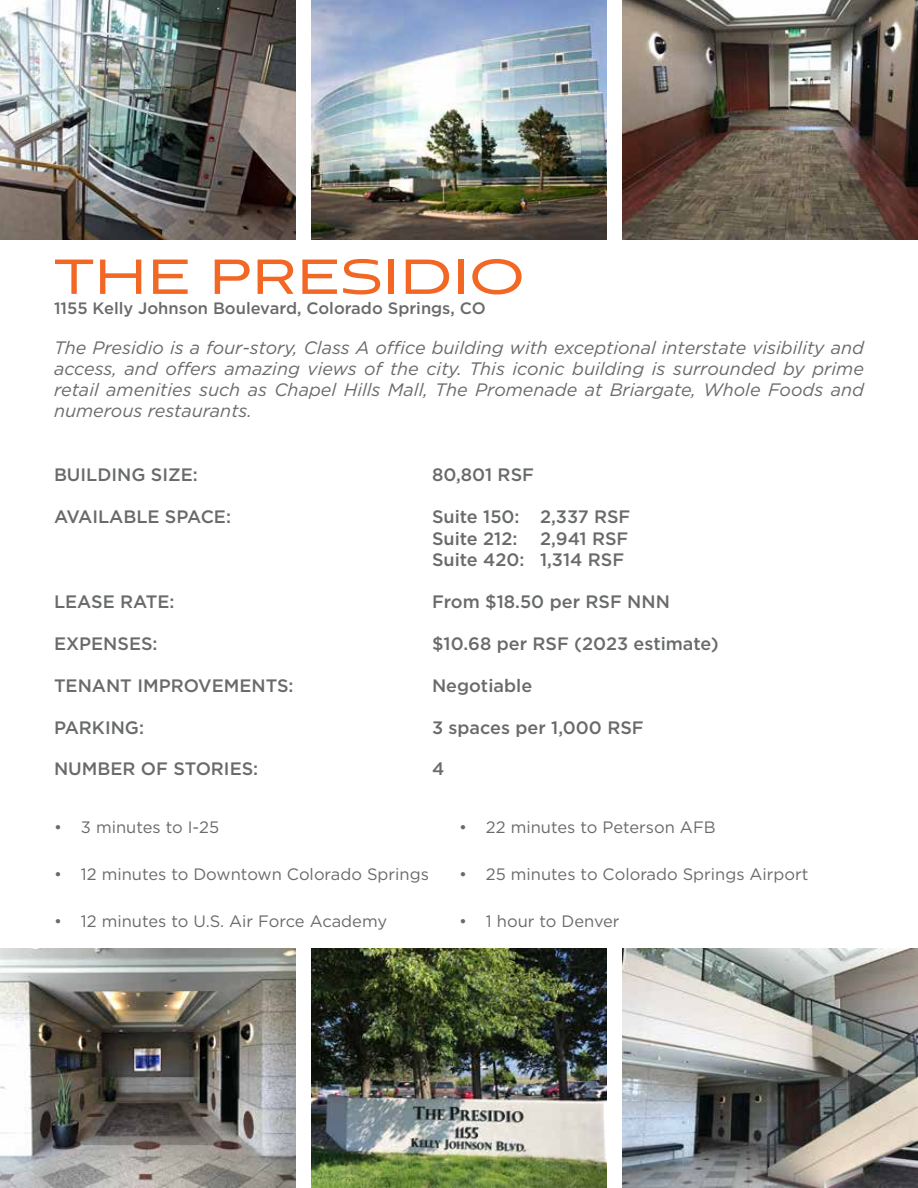
<style>
.page{position:relative;width:918px;height:1188px;background:#fff}
.page>*{position:absolute;margin:0;border:0;box-sizing:border-box;transform-origin:0 0}
.t1{font:61.5px "Aviano Sans";color:#f26724}
.t2{font:italic 18px/21px "Gotham";color:#696b6b;text-align:justify}
.t3{font:500 18px/21.6px "Gotham";color:#696b6b}
.t4{font:16.5px "Gotham";color:#696b6b}
.t5{font:500 16.5px "Gotham";color:#696b6b}
</style>
<div class="page">
<img style="left:623px;top:0;width:295px;height:240px">
<img style="left:0;top:0;width:295px;height:240px">
<img style="left:311px;top:0;width:295px;height:240px">
<img style="left:0;top:948px;width:295px;height:240px">
<img style="left:311px;top:948px;width:296px;height:240px">
<img style="left:623px;top:948px;width:295px;height:240px">
<h1 class="t1" style="left:54px;top:248px;width:472px">THE PRESIDIO</h1>
<p class="t5" style="left:54px;top:297px;width:433px">1155 Kelly Johnson Boulevard, Colorado Springs, CO</p>
<p class="t2" style="left:54px;top:337px;width:812px">The Presidio is a four-story, Class A office building with exceptional interstate visibility and access, and offers amazing views of the city. This iconic building is surrounded by prime retail amenities such as Chapel Hills Mall, The Promenade at Briargate, Whole Foods and numerous restaurants.</p>
<p class="t3" style="left:54px;top:464px;width:145px">BUILDING SIZE:</p>
<p class="t3" style="left:432px;top:464px;width:104px">80,801 RSF</p>
<p class="t3" style="left:54px;top:506px;width:179px">AVAILABLE SPACE:</p>
<p class="t3" style="left:432px;top:506px;width:200px">Suite 150: 2,337 RSF<br>Suite 212:</p>
<p class="t3" style="left:432px;top:527px;width:198px;text-align:right">2,941 RSF<br>Suite 420: 1,314 RSF</p>
<p class="t3" style="left:54px;top:591px;width:122px">LEASE RATE:</p>
<p class="t3" style="left:432px;top:591px;width:239px">From $18.50 per RSF NNN</p>
<p class="t3" style="left:54px;top:633px;width:105px">EXPENSES:</p>
<p class="t3" style="left:432px;top:633px;width:288px">$10.68 per RSF (2023 estimate)</p>
<p class="t3" style="left:54px;top:674px;width:241px">TENANT IMPROVEMENTS:</p>
<p class="t3" style="left:432px;top:674px;width:102px">Negotiable</p>
<p class="t3" style="left:54px;top:716px;width:92px">PARKING:</p>
<p class="t3" style="left:432px;top:716px;width:213px">3 spaces per 1,000 RSF</p>
<p class="t3" style="left:54px;top:758px;width:206px">NUMBER OF STORIES:</p>
<p class="t3" style="left:432px;top:758px;width:14px">4</p>
<p class="t4" style="left:54px;top:817px;width:167px">• 3 minutes to I-25</p>
<p class="t4" style="left:54px;top:864px;width:376px">• 12 minutes to Downtown Colorado Springs</p>
<p class="t4" style="left:54px;top:911px;width:335px">• 12 minutes to U.S. Air Force Academy</p>
<p class="t4" style="left:459px;top:817px;width:258px">• 22 minutes to Peterson AFB</p>
<p class="t4" style="left:459px;top:864px;width:351px">• 25 minutes to Colorado Springs Airport</p>
<p class="t4" style="left:459px;top:911px;width:162px">• 1 hour to Denver</p>
</div>
